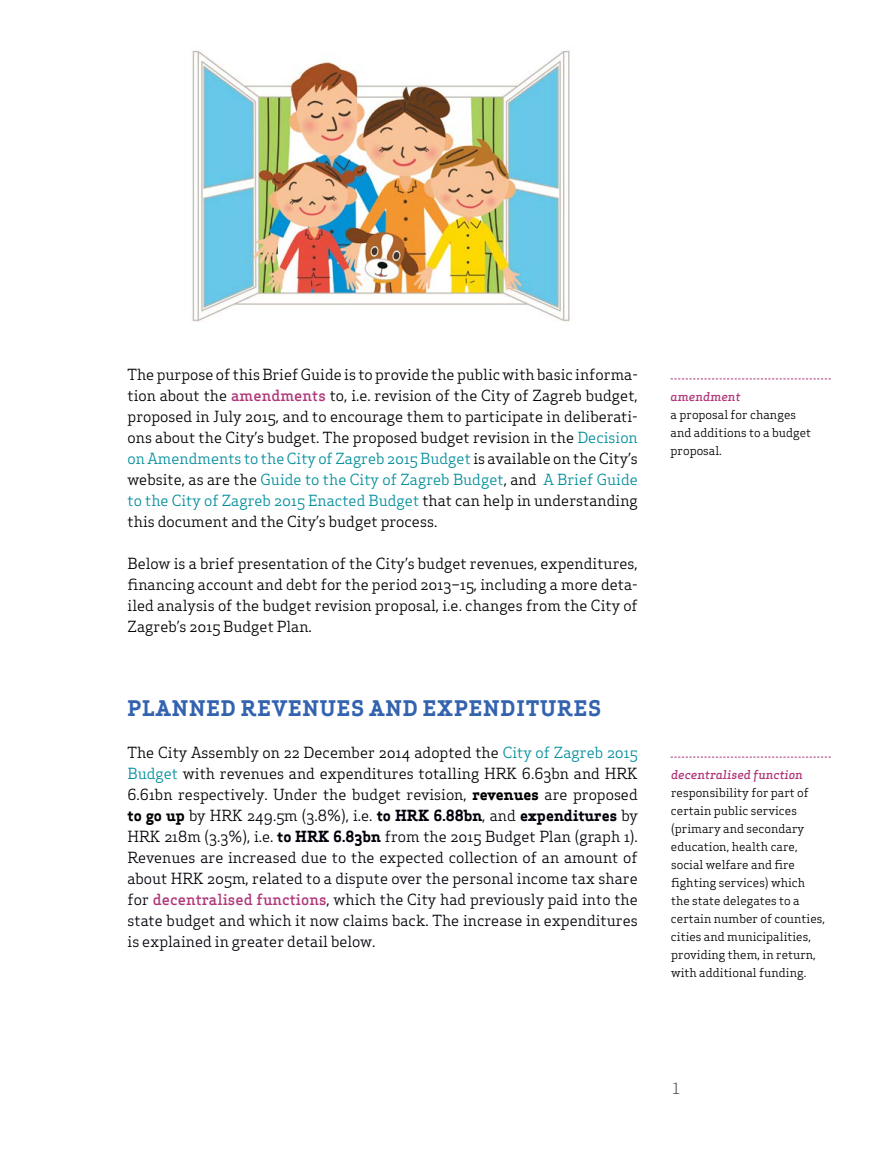
<style>
.page{position:relative;width:893px;height:1170px;background:#fff}
.page>*{position:absolute;margin:0;border:0;box-sizing:border-box;transform-origin:0 0}
.t1{font:700 21px "Apex Serif";letter-spacing:.05em;color:#3363af}
.t2{font:15px/21px "Apex Serif";color:#000;text-align:justify}
.t3{font:15px/21px "Apex Serif";color:#00000a;text-align:justify}
.t4{font:15px "Apex Serif";color:#58595b}
.t5{font:12px/18px "Apex Serif";color:#000}
.t6{font:italic 500 12px "Apex Serif";color:#b03779}
.s1{font-weight:500;color:#b03779}
.s2{color:#008d9b}
.s3{color:#000}
.s4{font-weight:700;color:#000}
.s5{font-weight:700}
</style>
<div class="page">
<img style="left:192px;top:50px;width:378px;height:272px">
<svg style="left:671px;top:378px;width:160px;height:1px"></svg>
<svg style="left:671px;top:756px;width:160px;height:1px"></svg>
<p class="t2" style="left:128px;top:363px;width:512px">The purpose of this Brief Guide is to provide the public with basic informa&shy;tion about the <span class="s1">amendments</span> to, i.e. revision of the City of Zagreb budget, proposed in July 2015, and to encourage them to participate in deliberati&shy;ons about the City’s budget. The proposed budget revision in the <span class="s2">Decision on Amendments to the City of Zagreb 2015 Budget</span> is available on the City’s website, as are the <span class="s2">Guide to the City of Zagreb Budget</span>, and <span class="s2">A Brief Guide to the City of Zagreb 2015 Enacted Budget</span> that can help in understanding this document and the City’s budget process.</p>
<p class="t2" style="left:128px;top:552px;width:512px">Below is a brief presentation of the City’s budget revenues, expenditures, financing account and debt for the period 2013–15, including a more deta&shy;iled analysis of the budget revision proposal, i.e. changes from the City of Zagreb’s 2015 Budget Plan.</p>
<h1 class="t1" style="left:128px;top:694px;width:61px">PLANNED</h1>
<h1 class="t1" style="left:241px;top:694px;width:63px">REVENUES</h1>
<h1 class="t1" style="left:369px;top:694px;width:115px">AND EXPENDITU</h1>
<h1 class="t1" style="left:557px;top:694px;width:31px">RES</h1>
<p class="t3" style="left:128px;top:741px;width:512px"><span class="s3">The City Assembly on 22 December 2014 adopted the</span> <span class="s2">City of Zagreb 2015<br>Budget</span> <span class="s3">with revenues and expenditures totalling HRK 6.63bn and HRK 6.61bn respectively. Under the budget revision,</span> <span class="s4">revenues</span> <span class="s3">are proposed </span><span class="s4">to go up</span> <span class="s3">by HRK</span> 249.5m (3.8%), i.e. <span class="s5">to HRK 6.88bn</span>, and <span class="s5">expenditures</span> by HRK 218m (3.3%), i.e. <span class="s5">to HRK 6.83bn</span> from the 2015 Budget Plan (graph 1).<br>Revenues are increased due to the expected collection of an amount of about HRK 205m, related to a dispute over the personal income tax share for <span class="s1">decentralised functions</span>, which the City had previously paid into the state budget and which it now claims back. The increase in expenditures is explained in greater detail below.</p>
<p class="t6" style="left:671px;top:388px;width:71px">amendment</p>
<p class="t5" style="left:671px;top:405px;width:142px">a proposal for changes and additions to a budget proposal.</p>
<p class="t6" style="left:671px;top:766px;width:133px">decentralised function</p>
<p class="t5" style="left:671px;top:783px;width:156px">responsibility for part of certain public services (primary and secondary education, health care, social welfare and fire fighting services) which the state delegates to a certain number of counties, cities and municipalities, providing them, in return, with additional funding.</p>
<p class="t4" style="left:672px;top:1078px;width:10px">1</p>
</div>
